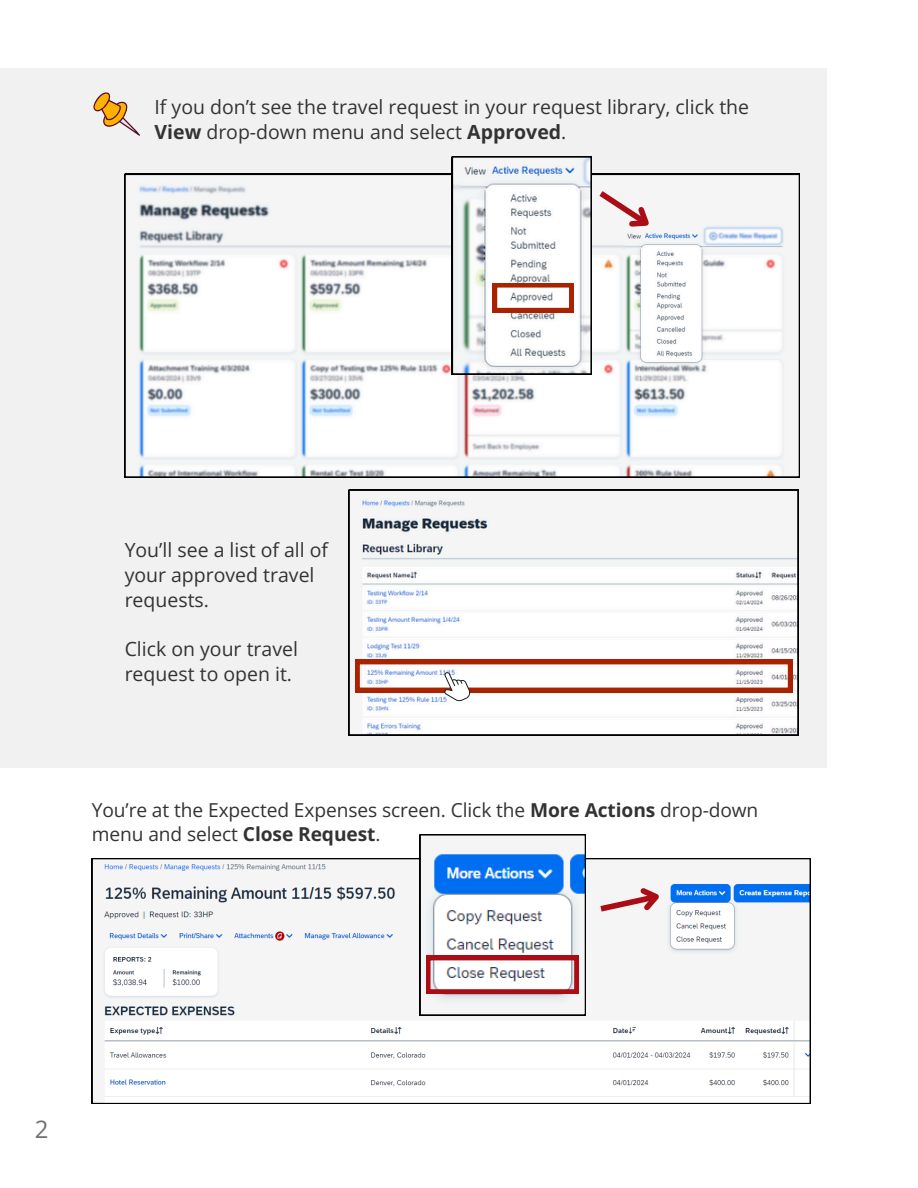
<style>
.page{position:relative;width:918px;height:1188px;background:#fff}
.page>*{position:absolute;margin:0;border:0;box-sizing:border-box;transform-origin:0 0}
.t1{font:24px "Open Sans";color:#707070}
.t2{font:19.5px/24.8px "Open Sans";color:#333}
.t3{font:19.2px/24.8px "Open Sans";letter-spacing:-.005em;color:#333}
.s1{font-weight:700}
</style>
<div class="page">
<div style="left:0;top:68px;width:826px;height:700px;background:#f1f1f1"></div>
<svg style="left:349px;top:490px;width:449px;height:245px"></svg>
<svg style="left:355px;top:660px;width:437px;height:42px"></svg>
<svg style="left:93px;top:92px;width:47px;height:44px"></svg>
<svg style="left:92px;top:858px;width:719px;height:245px"></svg>
<svg style="left:420px;top:834px;width:166px;height:181px"></svg>
<svg style="left:594px;top:879px;width:75px;height:38px"></svg>
<svg style="left:125px;top:174px;width:675px;height:303px"></svg>
<svg style="left:452px;top:157px;width:211px;height:217px"></svg>
<h1 class="t2" style="left:155px;top:94px;width:596px">If you don’t see the travel request in your request library, click the<br><span class="s1">View</span> drop-down menu and select <span class="s1">Approved</span>.</h1>
<h1 class="t2" style="left:125px;top:537px;width:205px">You’ll see a list of all of your approved travel requests.</h1>
<h1 class="t2" style="left:125px;top:636px;width:175px">Click on your travel request to open it.</h1>
<p class="t3" style="left:92px;top:797px;width:668px">You’re at the Expected Expenses screen. Click the <span class="s1">More Actions</span> drop-down menu and select <span class="s1">Close Request</span>.</p>
<p class="t1" style="left:35px;top:1113px;width:15px">2</p>
</div>
